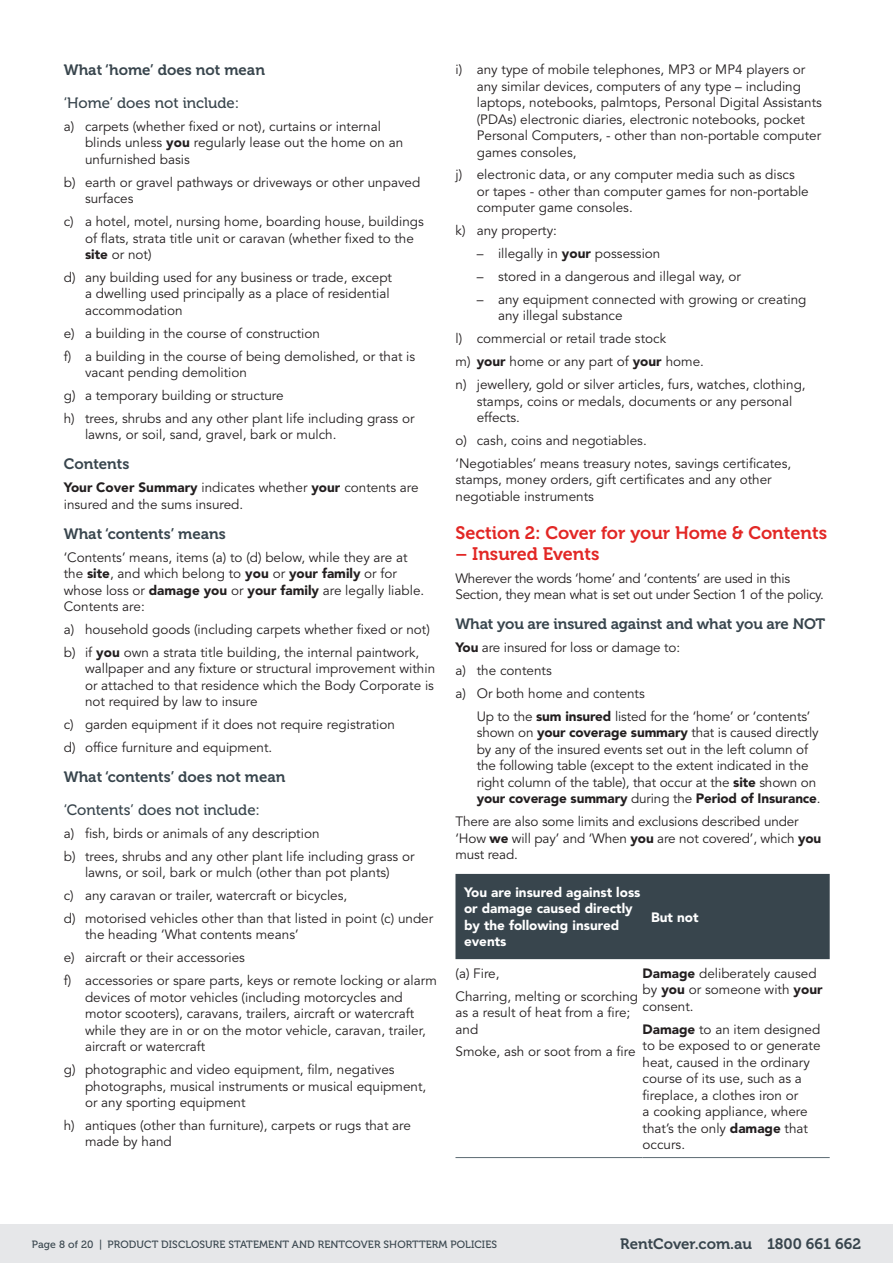
<style>
.page{position:relative;width:893px;height:1263px;background:#fff}
.page>*{position:absolute;margin:0;border:0;box-sizing:border-box;transform-origin:0 0}
.t1{font:18px "Museo 700";color:#e22725}
.t2{font:15px "Museo 700";color:#38454d}
.t3{font:15px "Museo 500";color:#38454d}
.t4{font:13.5px/16.5px "Avenir LT Std";color:#231f20}
.t5{font:13.5px/16.5px "Avenir LT Std";letter-spacing:-.02em;color:#231f20}
.t6{font:900 13.5px/16.5px "Avenir LT Std";color:#fff}
.t7{font:10.5px "Museo 500";letter-spacing:.01em;color:#38454d}
.s1{font-weight:900}
</style>
<div class="page">
<div style="left:0;top:1225px;width:893px;height:38px;background:#e6e7e9"></div>
<div style="left:455px;top:874px;width:375px;height:85px;background:#38454d"></div>
<hr style="left:643px;top:1157px;width:187px;height:1px;background:#5c6b73">
<hr style="left:455px;top:1157px;width:188px;height:1px;background:#5c6b73">
<p class="t2" style="left:64px;top:61px;width:203px">What ‘home’ does not mean</p>
<p class="t3" style="left:64px;top:95px;width:177px">‘Home’ does not include:</p>
<p class="t4" style="left:85px;top:118px;width:320px;text-indent:-21px">a) carpets (whether fixed or not), curtains or internal blinds unless <span class="s1">you</span> regularly lease out the home on an unfurnished basis</p>
<p class="t4" style="left:85px;top:174px;width:337px;text-indent:-21px">b) earth or gravel pathways or driveways or other unpaved surfaces</p>
<p class="t4" style="left:85px;top:214px;width:340px;text-indent:-21px">c) a hotel, motel, nursing home, boarding house, buildings of flats, strata title unit or caravan (whether fixed to the <span class="s1">site</span> or not)</p>
<p class="t4" style="left:85px;top:269px;width:309px;text-indent:-21px">d) any building used for any business or trade, except a dwelling used principally as a place of residential accommodation</p>
<p class="t4" style="left:64px;top:322px;width:353px;line-height:23px">e) a building in the course of construction<br>f) a building in the course of being demolished, or that is</p>
<p class="t4" style="left:64px;top:361px;width:352px;line-height:23px;text-indent:21px">vacant pending demolition<br>g) a temporary building or structure<br>h) trees, shrubs and any other plant life including grass or</p>
<p class="t4" style="left:85px;top:427px;width:253px">lawns, or soil, sand, gravel, bark or mulch.</p>
<p class="t2" style="left:64px;top:456px;width:67px">Contents</p>
<p class="t4" style="left:64px;top:480px;width:356px"><span class="s1">Your Cover Summary</span> indicates whether <span class="s1">your</span> contents are insured and the sums insured.</p>
<p class="t2" style="left:64px;top:525px;width:164px">What ‘contents’ means</p>
<p class="t4" style="left:64px;top:549px;width:362px">‘Contents’ means, items (a) to (d) below, while they are at the <span class="s1">site</span>, and which belong to <span class="s1">you</span> or <span class="s1">your family</span> or for whose loss or <span class="s1">damage you</span> or <span class="s1">your family</span> are legally liable.<br>Contents are:</p>
<p class="t4" style="left:64px;top:618px;width:368px;line-height:23px">a) household goods (including carpets whether fixed or not) b) if <span class="s1">you</span> own a strata title building, the internal paintwork,</p>
<p class="t4" style="left:85px;top:661px;width:352px;text-align:justify">wallpaper and any fixture or structural improvement within or attached to that residence which the Body Corporate is not required by law to insure</p>
<p class="t4" style="left:64px;top:713px;width:333px;line-height:23px">c) garden equipment if it does not require registration d) office furniture and equipment.</p>
<p class="t2" style="left:64px;top:768px;width:223px">What ‘contents’ does not mean</p>
<p class="t3" style="left:64px;top:801px;width:198px">‘Contents’ does not include:</p>
<p class="t4" style="left:64px;top:822px;width:352px;line-height:23px">a) fish, birds or animals of any description<br>b) trees, shrubs and any other plant life including grass or</p>
<p class="t4" style="left:64px;top:861px;width:371px;line-height:23px;text-indent:21px">lawns, or soil, bark or mulch (other than pot plants)<br>c) any caravan or trailer, watercraft or bicycles,<br>d) motorised vehicles other than that listed in point (c) under</p>
<p class="t4" style="left:64px;top:924px;width:375px;line-height:23px;text-indent:21px">the heading ‘What contents means’<br>e) aircraft or their accessories<br>f) accessories or spare parts, keys or remote locking or alarm</p>
<p class="t4" style="left:85px;top:989px;width:342px">devices of motor vehicles (including motorcycles and motor scooters), caravans, trailers, aircraft or watercraft while they are in or on the motor vehicle, caravan, trailer, aircraft or watercraft</p>
<p class="t4" style="left:85px;top:1061px;width:343px;text-indent:-21px">g) photographic and video equipment, film, negatives photographs, musical instruments or musical equipment, or any sporting equipment</p>
<p class="t4" style="left:85px;top:1117px;width:327px;text-indent:-21px">h) antiques (other than furniture), carpets or rugs that are made by hand</p>
<p class="t4" style="left:477px;top:61px;width:347px;text-indent:-21px">i) any type of mobile telephones, MP3 or MP4 players or any similar devices, computers of any type – including laptops, notebooks, palmtops, Personal Digital Assistants (PDAs) electronic diaries, electronic notebooks, pocket Personal Computers, - other than non-portable computer games consoles,</p>
<p class="t4" style="left:477px;top:167px;width:333px;text-indent:-21px">j) electronic data, or any computer media such as discs or tapes - other than computer games for non-portable computer game consoles.</p>
<p class="t4" style="left:455px;top:223px;width:103px">k) any property:</p>
<p class="t4" style="left:477px;top:246px;width:185px">– illegally in <span class="s1">your</span> possession</p>
<p class="t4" style="left:477px;top:268px;width:266px">– stored in a dangerous and illegal way, or</p>
<p class="t4" style="left:498px;top:291px;width:310px;text-indent:-21px">– any equipment connected with growing or creating any illegal substance</p>
<p class="t4" style="left:455px;top:328px;width:352px;line-height:23px">l) commercial or retail trade stock<br>m) <span class="s1">your</span> home or any part of <span class="s1">your</span> home.<br>n) jewellery, gold or silver articles, furs, watches, clothing,</p>
<p class="t4" style="left:477px;top:393px;width:317px">stamps, coins or medals, documents or any personal effects.</p>
<p class="t4" style="left:455px;top:429px;width:337px;line-height:23px">o) cash, coins and negotiables.<br>‘Negotiables’ means treasury notes, savings certificates,</p>
<p class="t4" style="left:455px;top:472px;width:318px">stamps, money orders, gift certificates and any other negotiable instruments</p>
<h1 class="t1" style="left:455px;top:523px;width:373px">Section 2: Cover for your Home &amp; Contents</h1>
<h1 class="t1" style="left:455px;top:544px;width:146px">– Insured Events</h1>
<p class="t5" style="left:455px;top:570px;width:370px">Wherever the words ‘home’ and ‘contents’ are used in this<br>Section, they mean what is set out under Section 1 of the policy.</p>
<p class="t2" style="left:455px;top:616px;width:371px">What you are insured against and what you are NOT</p>
<p class="t4" style="left:455px;top:636px;width:226px;line-height:23px"><span class="s1">You</span> are insured for loss or damage to: a) the contents<br>a) Or both home and contents</p>
<p class="t4" style="left:477px;top:708px;width:345px">Up to the <span class="s1">sum insured</span> listed for the ‘home’ or ‘contents’ shown on <span class="s1">your coverage summary</span> that is caused directly by any of the insured events set out in the left column of the following table (except to the extent indicated in the right column of the table), that occur at the <span class="s1">site</span> shown on <span class="s1">your coverage summary</span> during the <span class="s1">Period of Insurance</span>.</p>
<p class="t4" style="left:455px;top:813px;width:367px">There are also some limits and exclusions described under ‘How <span class="s1">we</span> will pay’ and ‘When <span class="s1">you</span> are not covered’, which <span class="s1">you </span>must read.</p>
<p class="t6" style="left:464px;top:884px;width:178px">You are insured against loss or damage caused directly by the following insured events</p>
<p class="t6" style="left:651px;top:909px;width:49px">But not</p>
<p class="t4" style="left:643px;top:965px;width:181px"><span class="s1">Damage</span> deliberately caused by <span class="s1">you</span> or someone with <span class="s1">your </span>consent.</p>
<p class="t4" style="left:643px;top:1021px;width:179px"><span class="s1">Damage</span> to an item designed to be exposed to or generate heat, caused in the ordinary course of its use, such as a fireplace, a clothes iron or<br>a cooking appliance, where that’s the only <span class="s1">damage</span> that occurs.</p>
<p class="t4" style="left:455px;top:962px;width:184px;line-height:23px">(a) Fire,<br>Charring, melting or scorching</p>
<p class="t4" style="left:455px;top:1004px;width:176px">as a result of heat from a fire; and</p>
<p class="t4" style="left:455px;top:1044px;width:182px">Smoke, ash or soot from a fire</p>
<p class="t7" style="left:32px;top:1238px;width:467px">Page 8 of 20 | PRODUCT DISCLOSURE STATEMENT AND RENTCOVER SHORTTERM POLICIES</p>
<p class="t2" style="left:620px;top:1236px;width:242px">RentCover.com.au 1800 661 662</p>
</div>
